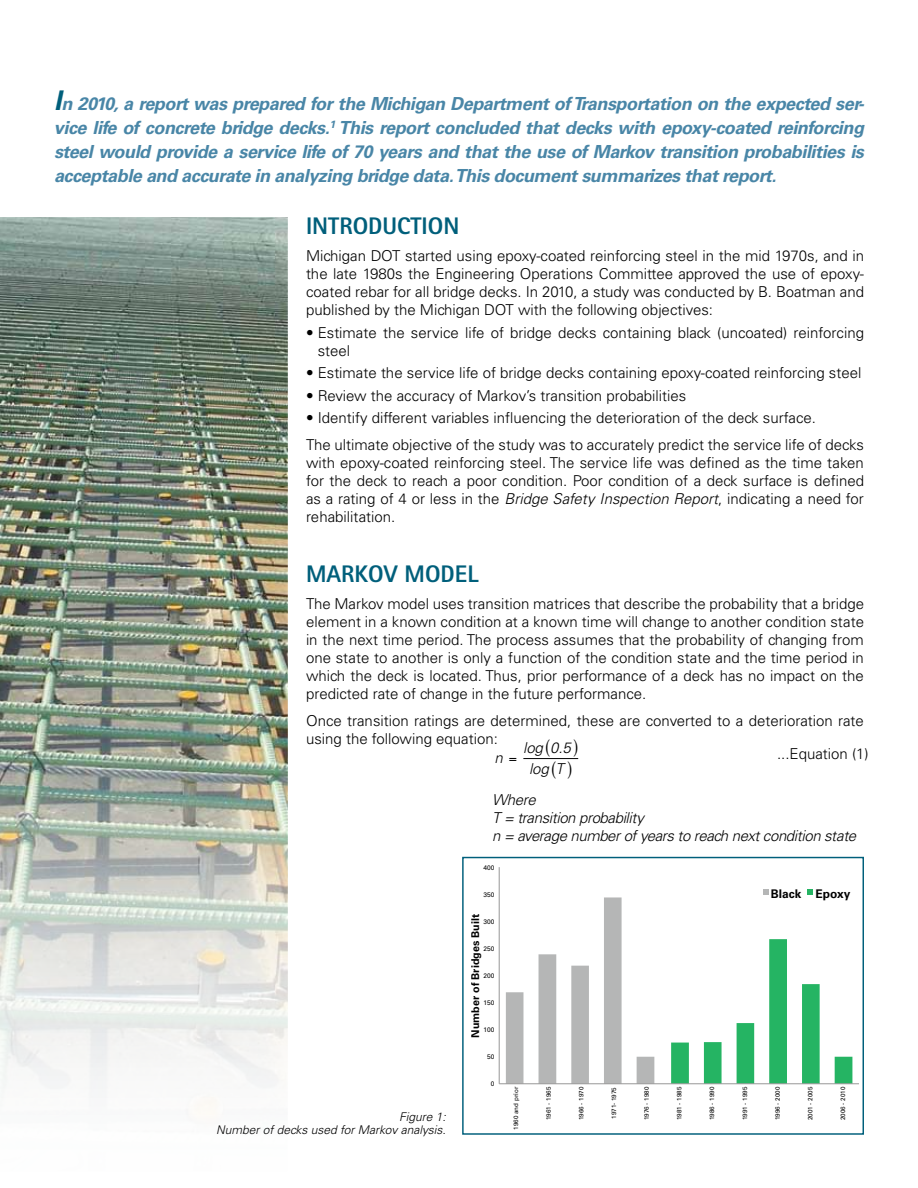
<style>
.page{position:relative;width:918px;height:1188px;background:#fff}
.page>*{position:absolute;margin:0;border:0;box-sizing:border-box;transform-origin:0 0}
.t1{font:800 24px "Rotis Sans Serif Std";color:#005f7b}
.t2{font:italic 700 18px/24px "Univers LT Std";letter-spacing:-.025em;color:#4986a7;text-align:justify}
.t3{font:300 15px/18px "Univers LT Std";color:#000;text-align:justify}
.t4{font:italic 300 15px/18px "Univers LT Std";letter-spacing:-.025em;color:#000;text-align:center}
.t5{font:italic 300 12px/13.5px "Univers LT Std";color:#000;text-align:right}
.t6{font:700 12px "Univers LT Std";color:#010101}
.t7{font:700 10.8px "Univers LT Std";color:#010101}
.t8{font:6.6px "Univers LT Std";color:#010101}
.t9{font:6.3px "Univers LT Std";color:#010101}
.s1{font-size:27px;color:#005f7b}
.s2{font-style:italic}
</style>
<div class="page">
<svg style="left:506px;top:897px;width:148px;height:187px"></svg>
<svg style="left:671px;top:939px;width:181px;height:145px"></svg>
<hr style="left:499px;top:867px;width:1px;height:217px;background:#979797">
<hr style="left:499px;top:1084px;width:360px;height:1px;background:#979797">
<svg style="left:763px;top:889px;width:6px;height:6px"></svg>
<svg style="left:808px;top:889px;width:5px;height:6px"></svg>
<div style="left:462px;top:857px;width:402px;height:278px;border:1px solid #005f7b"></div>
<img style="left:0;top:218px;width:287px;height:892px">
<hr style="left:523px;top:758px;width:55px;height:1px;background:#000">
<svg style="left:546px;top:758px;width:10px;height:2px"></svg>
<svg style="left:568px;top:758px;width:9px;height:2px"></svg>
<p class="t2" style="left:54px;top:92px;width:812px"><span class="s1">I</span>n 2010, a report was prepared for the Michigan Department of Transportation on the expected ser&shy;vice life of concrete bridge decks.<sup>1</sup> This report concluded that decks with epoxy-coated reinforcing steel would provide a service life of 70 years and that the use of Markov transition probabilities is acceptable and accurate in analyzing bridge data. This document summarizes that report.</p>
<h1 class="t1" style="left:306px;top:211px;width:13px">INTRO</h1>
<h1 class="t1" style="left:368px;top:211px;width:75px">DUCTION</h1>
<p class="t3" style="left:306px;top:247px;width:560px">Michigan DOT started using epoxy-coated reinforcing steel in the mid 1970s, and in the late 1980s the Engineering Operations Committee approved the use of epoxy&shy;coated rebar for all bridge decks. In 2010, a study was conducted by B. Boatman and published by the Michigan DOT with the following objectives:</p>
<p class="t3" style="left:318px;top:324px;width:548px;text-indent:-12px">• Estimate the service life of bridge decks containing black (uncoated) reinforcing steel</p>
<p class="t3" style="left:306px;top:364px;width:557px">• Estimate the service life of bridge decks containing epoxy-coated reinforcing steel</p>
<p class="t3" style="left:306px;top:387px;width:382px">• Review the accuracy of Markov’s transition probabilities</p>
<p class="t3" style="left:306px;top:405px;width:560px;line-height:27px">• Identify different variables influencing the deterioration of the deck surface.<br>The ultimate objective of the study was to accurately predict the service life of decks</p>
<p class="t3" style="left:306px;top:454px;width:560px">with epoxy-coated reinforcing steel. The service life was defined as the time taken for the deck to reach a poor condition. Poor condition of a deck surface is defined as a rating of 4 or less in the <span class="s2">Bridge Safety Inspection Report</span>, indicating a need for rehabilitation.</p>
<h1 class="t1" style="left:306px;top:559px;width:172px">MARKOV MODEL</h1>
<p class="t3" style="left:306px;top:595px;width:560px">The Markov model uses transition matrices that describe the probability that a bridge element in a known condition at a known time will change to another condition state in the next time period. The process assumes that the probability of changing from one state to another is only a function of the condition state and the time period in which the deck is located. Thus, prior performance of a deck has no impact on the predicted rate of change in the future performance.</p>
<p class="t3" style="left:306px;top:712px;width:559px">Once transition ratings are determined, these are converted to a deterioration rate using the following equation:</p>
<p class="t4" style="left:523px;top:737px;width:41px;line-height:21.3px">log . log</p>
<p class="t4" style="left:550px;top:738px;width:22px">0 5</p>
<p class="t3" style="left:777px;top:744px;width:93px">...Equation (1)</p>
<p class="t4" style="left:494px;top:748px;width:10px">n</p>
<p class="t4" style="left:556px;top:760px;width:10px">T</p>
<p class="t4" style="left:492px;top:790px;width:366px;text-align:left">Where<br>T = transition probability<br>n = average number of years to reach next condition state</p>
<p class="t5" style="left:216px;top:1110px;width:231px">Figure 1:<br>Number of decks used for Markov analysis.</p>
<p class="t8" style="left:483px;top:864px;width:12px">400</p>
<p class="t8" style="left:483px;top:891px;width:12px">350</p>
<p class="t7" style="left:469px;top:1038px;width:125px;rotate:-90deg">Number of Bridges Built</p>
<p class="t8" style="left:483px;top:918px;width:12px">300</p>
<p class="t8" style="left:483px;top:945px;width:12px">250</p>
<p class="t8" style="left:483px;top:972px;width:12px">200</p>
<p class="t8" style="left:483px;top:999px;width:12px">150</p>
<p class="t8" style="left:483px;top:1026px;width:12px">100</p>
<p class="t8" style="left:487px;top:1053px;width:9px">50</p>
<p class="t8" style="left:491px;top:1080px;width:5px">0</p>
<p class="t6" style="left:771px;top:887px;width:81px">Black Epoxy</p>
<p class="t9" style="left:512px;top:1130px;width:44px;rotate:-90deg">1960 and prior</p>
<p class="t9" style="left:545px;top:1120px;width:35px;rotate:-90deg">1961 - 1965</p>
<p class="t9" style="left:578px;top:1120px;width:35px;rotate:-90deg">1966 - 1970</p>
<p class="t9" style="left:610px;top:1119px;width:33px;rotate:-90deg">1971- 1975</p>
<p class="t9" style="left:643px;top:1120px;width:35px;rotate:-90deg">1976 - 1980</p>
<p class="t9" style="left:676px;top:1120px;width:35px;rotate:-90deg">1981 - 1985</p>
<p class="t9" style="left:708px;top:1120px;width:35px;rotate:-90deg">1986 - 1990</p>
<p class="t9" style="left:741px;top:1120px;width:35px;rotate:-90deg">1991 - 1995</p>
<p class="t9" style="left:774px;top:1120px;width:35px;rotate:-90deg">1996 - 2000</p>
<p class="t9" style="left:807px;top:1120px;width:35px;rotate:-90deg">2001 - 2005</p>
<p class="t9" style="left:839px;top:1120px;width:35px;rotate:-90deg">2006 - 2010</p>
</div>
